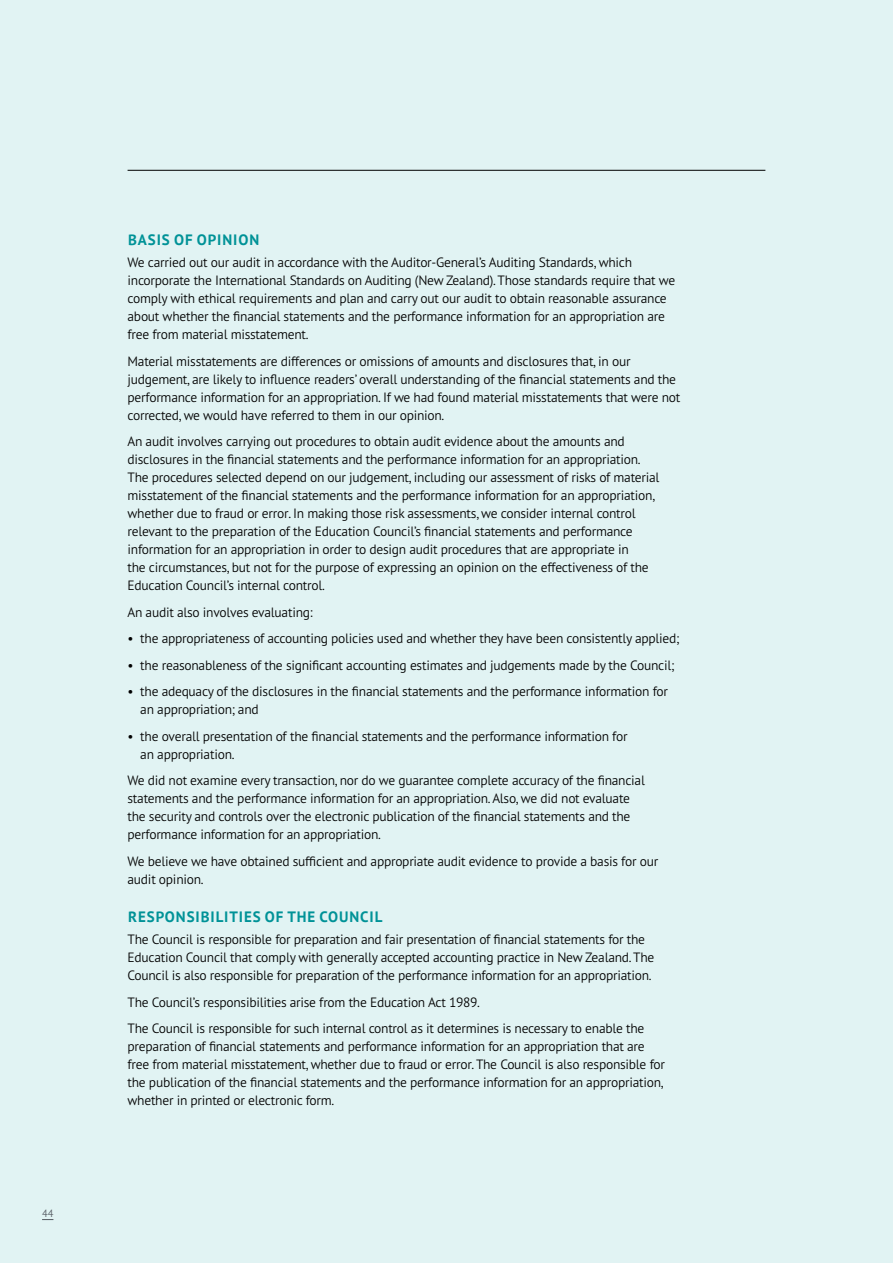
<style>
.page{position:relative;width:893px;height:1263px;background:#e1f3f3}
.page>*{position:absolute;margin:0;border:0;box-sizing:border-box;transform-origin:0 0}
.t1{font:700 15px "PT Sans";letter-spacing:.06em;color:#009297}
.t2{font:300 13.5px/18px "PT Sans Pro";letter-spacing:-.02em;color:#000}
.t3{font:300 10.5px "PT Sans Pro";color:#535960}
</style>
<div class="page">
<hr style="left:128px;top:170px;width:637px;height:1px;background:#000">
<p class="t3" style="left:42px;top:1206px;width:13px">44</p>
<p class="t1" style="left:128px;top:230px;width:133px">BASIS OF OPINION</p>
<p class="t2" style="left:128px;top:253px;width:549px">We carried out our audit in accordance with the Auditor-General’s Auditing Standards, which incorporate the International Standards on Auditing (New Zealand). Those standards require that we comply with ethical requirements and plan and carry out our audit to obtain reasonable assurance about whether the financial statements and the performance information for an appropriation are free from material misstatement.</p>
<p class="t2" style="left:128px;top:352px;width:554px">Material misstatements are differences or omissions of amounts and disclosures that, in our judgement, are likely to influence readers’ overall understanding of the financial statements and the performance information for an appropriation. If we had found material misstatements that were not corrected, we would have referred to them in our opinion.</p>
<p class="t2" style="left:128px;top:432px;width:533px">An audit involves carrying out procedures to obtain audit evidence about the amounts and disclosures in the financial statements and the performance information for an appropriation.<br>The procedures selected depend on our judgement, including our assessment of risks of material misstatement of the financial statements and the performance information for an appropriation, whether due to fraud or error. In making those risk assessments, we consider internal control relevant to the preparation of the Education Council’s financial statements and performance information for an appropriation in order to design audit procedures that are appropriate in<br>the circumstances, but not for the purpose of expressing an opinion on the effectiveness of the Education Council’s internal control.</p>
<p class="t2" style="left:128px;top:603px;width:187px">An audit also involves evaluating:</p>
<p class="t2" style="left:128px;top:629px;width:553px">• the appropriateness of accounting policies used and whether they have been consistently applied;</p>
<p class="t2" style="left:128px;top:656px;width:548px">• the reasonableness of the significant accounting estimates and judgements made by the Council;</p>
<p class="t2" style="left:140px;top:682px;width:529px;text-indent:-13px">• the adequacy of the disclosures in the financial statements and the performance information for an appropriation; and</p>
<p class="t2" style="left:140px;top:727px;width:489px;text-indent:-13px">• the overall presentation of the financial statements and the performance information for an appropriation.</p>
<p class="t2" style="left:128px;top:771px;width:519px">We did not examine every transaction, nor do we guarantee complete accuracy of the financial statements and the performance information for an appropriation. Also, we did not evaluate the security and controls over the electronic publication of the financial statements and the performance information for an appropriation.</p>
<p class="t2" style="left:128px;top:852px;width:532px">We believe we have obtained sufficient and appropriate audit evidence to provide a basis for our audit opinion.</p>
<p class="t1" style="left:128px;top:907px;width:256px">RESPONSIBILITIES OF THE COUNCIL</p>
<p class="t2" style="left:128px;top:930px;width:528px">The Council is responsible for preparation and fair presentation of financial statements for the<br>Education Council that comply with generally accepted accounting practice in New Zealand. The<br>Council is also responsible for preparation of the performance information for an appropriation.</p>
<p class="t2" style="left:128px;top:988px;width:518px;line-height:26.5px">The Council’s responsibilities arise from the Education Act 1989.<br>The Council is responsible for such internal control as it determines is necessary to enable the</p>
<p class="t2" style="left:128px;top:1037px;width:539px">preparation of financial statements and performance information for an appropriation that are free from material misstatement, whether due to fraud or error. The Council is also responsible for the publication of the financial statements and the performance information for an appropriation, whether in printed or electronic form.</p>
</div>
